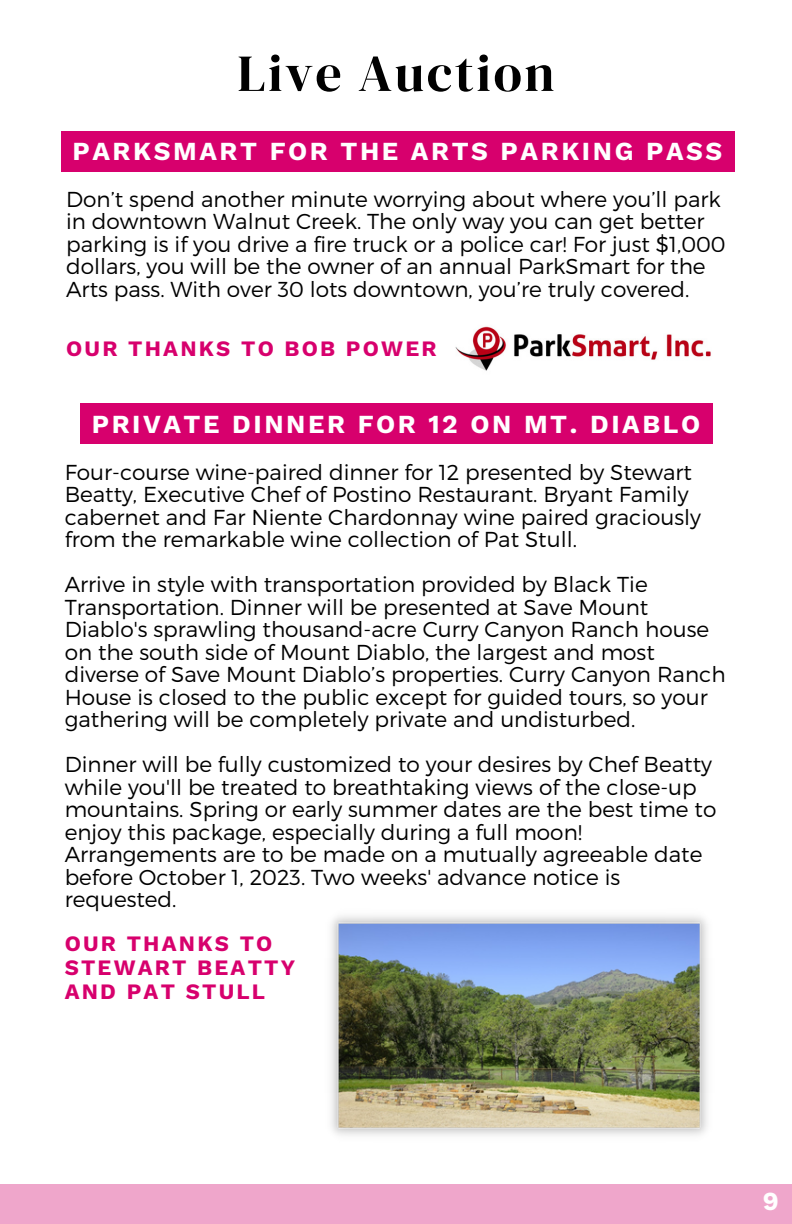
<style>
.page{position:relative;width:792px;height:1224px;background:#fff}
.page>*{position:absolute;margin:0;border:0;box-sizing:border-box;transform-origin:0 0}
.t1{font:52px "DM Serif Display";letter-spacing:.05em;color:#000}
.t2{font:700 26px "Work Sans";letter-spacing:.1em;color:#fff}
.t3{font:700 22px/24px "Work Sans";letter-spacing:.1em;color:#d7006d}
.t4{font:300 21.6px/22.4px "Montserrat";color:#000}
</style>
<div class="page">
<div style="left:0;top:1185px;width:792px;height:39px;background:#efa6cb"></div>
<img style="left:455px;top:326px;width:256px;height:45px">
<div style="left:61px;top:131px;width:674px;height:40px;background:#d7006d"></div>
<div style="left:80px;top:404px;width:632px;height:40px;background:#d7006d"></div>
<img style="left:331px;top:916px;width:377px;height:220px">
<h1 class="t1" style="left:237px;top:37px;width:319px">Live Auction</h1>
<p class="t2" style="left:72px;top:136px;width:651px">PARKSMART FOR THE ARTS PARKING PASS</p>
<p class="t4" style="left:66px;top:187px;width:661px">Don’t spend another minute worrying about where you’ll park in downtown Walnut Creek. The only way you can get better parking is if you drive a fire truck or a police car! For just $1,000 dollars, you will be the owner of an annual ParkSmart for the Arts pass. With over 30 lots downtown, you’re truly covered.</p>
<p class="t3" style="left:66px;top:337px;width:372px">OUR THANKS TO BOB POWER</p>
<p class="t2" style="left:92px;top:409px;width:610px">PRIVATE DINNER FOR 12 ON MT. DIABLO</p>
<p class="t4" style="left:65px;top:460px;width:638px">Four-course wine-paired dinner for 12 presented by Stewart Beatty, Executive Chef of Postino Restaurant. Bryant Family cabernet and Far Niente Chardonnay wine paired graciously from the remarkable wine collection of Pat Stull.</p>
<p class="t4" style="left:65px;top:572px;width:662px">Arrive in style with transportation provided by Black Tie Transportation. Dinner will be presented at Save Mount Diablo's sprawling thousand-acre Curry Canyon Ranch house on the south side of Mount Diablo, the largest and most diverse of Save Mount Diablo’s properties. Curry Canyon Ranch House is closed to the public except for guided tours, so your gathering will be completely private and undisturbed.</p>
<p class="t4" style="left:65px;top:752px;width:653px">Dinner will be fully customized to your desires by Chef Beatty while you'll be treated to breathtaking views of the close-up mountains. Spring or early summer dates are the best time to enjoy this package, especially during a full moon!<br>Arrangements are to be made on a mutually agreeable date before October 1, 2023. Two weeks' advance notice is requested.</p>
<p class="t3" style="left:65px;top:932px;width:232px">OUR THANKS TO<br>STEWART BEATTY<br>AND PAT STULL</p>
<p class="t2" style="left:763px;top:1186px;width:18px">9</p>
</div>
